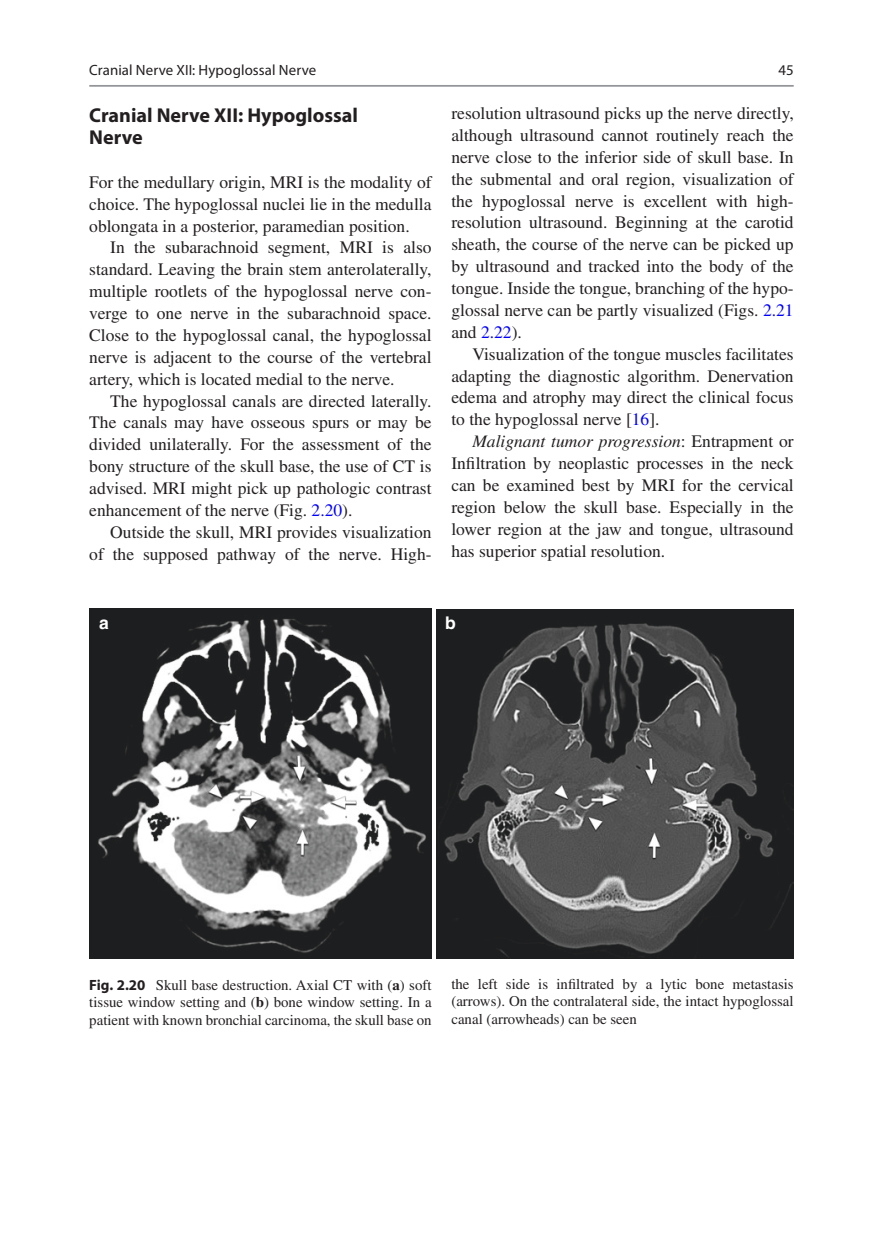
<style>
.page{position:relative;width:883px;height:1260px;background:#fff}
.page>*{position:absolute;margin:0;border:0;box-sizing:border-box;transform-origin:0 0}
._1_hd{font:700 20.12px/21.9px "Myriad Pro";color:#231f20}
.Text{font:17.5px/21.9px "Times LT Std";color:#231f20;text-align:justify}
.Text_flush{font:17.5px/21.9px "Times LT Std";color:#231f20;text-align:justify}
.t1{font:17.5px "Helvetica Bold 2";color:#fff}
.t2{font:14.88px/17.5px "Times LT Std";color:#231f20;text-align:justify}
.t3{font:14.88px "Myriad Pro";letter-spacing:.005em;color:#231f20}
.s1{color:#00f}
.s2{font-style:italic}
.s3{font-family:"Myriad Pro";font-weight:700}
.s4{font-weight:700}
</style>
<div class="page">
<img style="left:90px;top:609px;width:341px;height:349px">
<img style="left:436px;top:609px;width:357px;height:349px">
<hr style="left:89px;top:85px;width:705px;height:2px;background:#939598">
<p class="t3" style="left:89px;top:61px;width:229px">Cranial Nerve XII: Hypoglossal Nerve</p>
<h2 class="_1_hd" style="left:89px;top:104px;width:270px">Cranial Nerve XII: Hypoglossal<br>Nerve</h2>
<p class="Text_flush" style="left:89px;top:171px;width:344px">For the medullary origin, MRI is the modality of choice. The hypoglossal nuclei lie in the medulla oblongata in a posterior, paramedian position.</p>
<p class="Text" style="left:89px;top:237px;width:344px;text-indent:21px">In the subarachnoid segment, MRI is also standard. Leaving the brain stem anterolaterally, multiple rootlets of the hypoglossal nerve con&shy;verge to one nerve in the subarachnoid space.<br>Close to the hypoglossal canal, the hypoglossal nerve is adjacent to the course of the vertebral artery, which is located medial to the nerve.</p>
<p class="Text" style="left:89px;top:390px;width:344px;text-indent:21px">The hypoglossal canals are directed laterally.<br>The canals may have osseous spurs or may be divided unilaterally. For the assessment of the bony structure of the skull base, the use of CT is advised. MRI might pick up pathologic contrast enhancement of the nerve (Fig. <span class="s1">2.20</span>).</p>
<p class="Text" style="left:89px;top:521px;width:344px;text-align:right">Outside the skull, MRI provides visualization<br>of the supposed pathway of the nerve. High-</p>
<p class="t3" style="left:779px;top:61px;width:17px">45</p>
<p class="Text" style="left:451px;top:102px;width:344px">resolution ultrasound picks up the nerve directly, although ultrasound cannot routinely reach the nerve close to the inferior side of skull base. In the submental and oral region, visualization of the hypoglossal nerve is excellent with high&shy;resolution ultrasound. Beginning at the carotid sheath, the course of the nerve can be picked up by ultrasound and tracked into the body of the tongue. Inside the tongue, branching of the hypo&shy;glossal nerve can be partly visualized (Figs. <span class="s1">2.21 </span>and <span class="s1">2.22</span>).</p>
<p class="Text" style="left:451px;top:343px;width:344px;text-indent:21px">Visualization of the tongue muscles facilitates adapting the diagnostic algorithm. Denervation edema and atrophy may direct the clinical focus to the hypoglossal nerve [<span class="s1">16</span>].</p>
<p class="Text" style="left:451px;top:430px;width:344px;text-indent:21px"><span class="s2">Malignant tumor progression</span>: Entrapment or Infiltration by neoplastic processes in the neck can be examined best by MRI for the cervical region below the skull base. Especially in the lower region at the jaw and tongue, ultrasound has superior spatial resolution.</p>
<p class="t1" style="left:99px;top:612px;width:11px">a</p>
<p class="t1" style="left:445px;top:612px;width:12px">b</p>
<p class="t2" style="left:89px;top:976px;width:344px"><span class="s3">Fig. 2.20</span> Skull base destruction. Axial CT with (<span class="s4">a</span>) soft tissue window setting and (<span class="s4">b</span>) bone window setting. In a patient with known bronchial carcinoma, the skull base on</p>
<p class="t2" style="left:451px;top:975px;width:344px">the left side is infiltrated by a lytic bone metastasis (arrows). On the contralateral side, the intact hypoglossal canal (arrowheads) can be seen</p>
</div>
